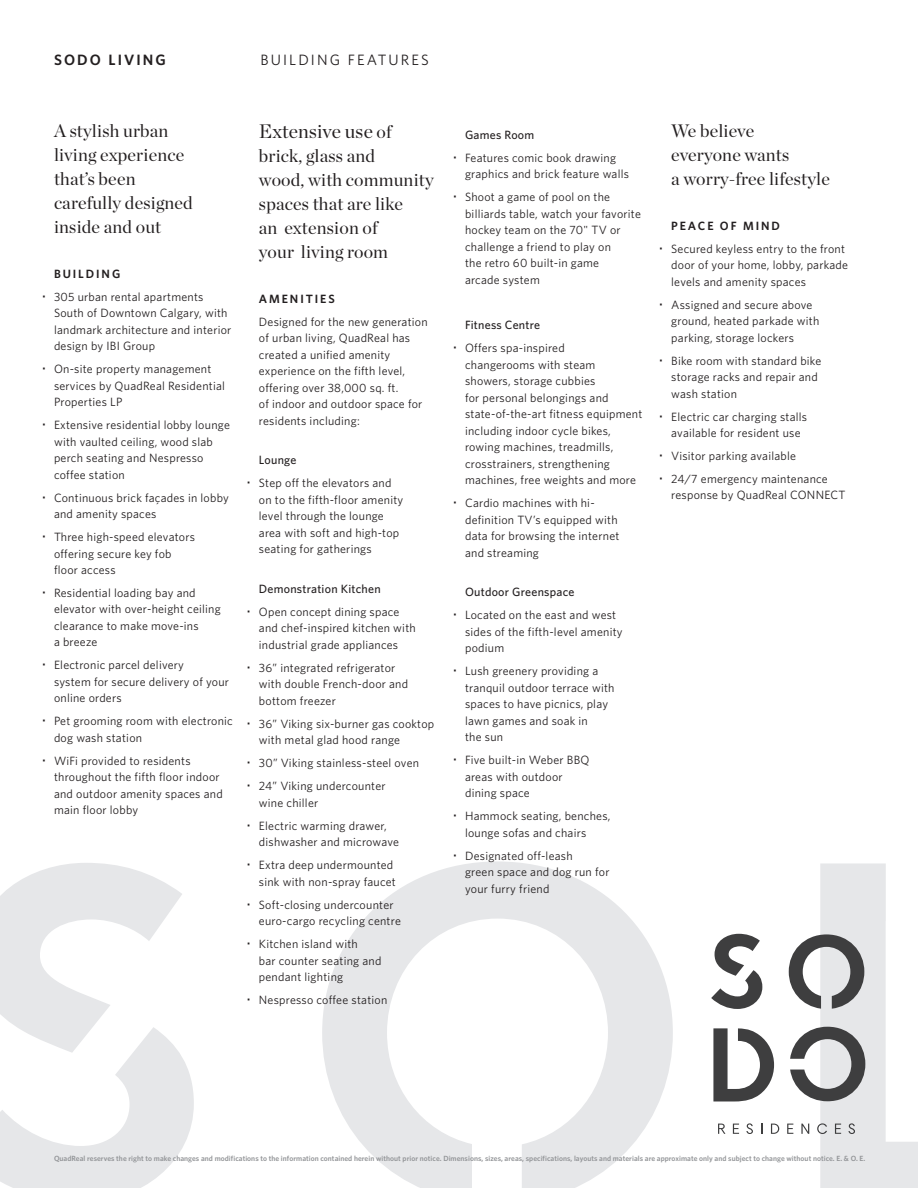
<style>
.page{position:relative;width:918px;height:1188px;background:#fff}
.page>*{position:absolute;margin:0;border:0;box-sizing:border-box;transform-origin:0 0}
.t1{font:19.5px "Chronicle Display";letter-spacing:.01em;color:#231f20}
.t2{font:18px/24px "Chronicle Display";letter-spacing:.01em;color:#231f20}
.t3{font:15px "Whitney";letter-spacing:.14em;color:#231f20}
.t4{font:600 15px "Whitney";letter-spacing:.14em;color:#231f20}
.t5{font:12px/16.5px "Whitney";letter-spacing:.02em;color:#231f20}
.t6{font:500 12px "Whitney";letter-spacing:.02em;color:#231f20}
.t7{font:600 12px "Whitney";letter-spacing:.16em;color:#231f20}
.t8{font:600 7.5px "Whitney";letter-spacing:.005em;color:#939598}
.s1{font-size:18px}
</style>
<div class="page">
<svg style="left:322px;top:861px;width:351px;height:327px"></svg>
<svg style="left:0;top:863px;width:194px;height:325px"></svg>
<svg style="left:718px;top:1124px;width:7px;height:10px"></svg>
<svg style="left:733px;top:1124px;width:6px;height:10px"></svg>
<svg style="left:746px;top:1123px;width:7px;height:11px"></svg>
<svg style="left:771px;top:1124px;width:8px;height:10px"></svg>
<svg style="left:787px;top:863px;width:131px;height:325px"></svg>
<svg style="left:713px;top:1028px;width:61px;height:73px"></svg>
<svg style="left:711px;top:934px;width:51px;height:75px"></svg>
<p class="t4" style="left:54px;top:50px;width:113px">SODO LIVING</p>
<h2 class="t2" style="left:54px;top:118px;width:140px">A stylish urban living experience that’s been carefully designed inside and out</h2>
<p class="t7" style="left:54px;top:266px;width:68px">BUILDING</p>
<p class="t5" style="left:54px;top:288px;width:179px">305 urban rental apartments<br>South of Downtown Calgary, with landmark architecture and interior design by IBI Group</p>
<p class="t5" style="left:54px;top:360px;width:173px">On-site property management services by QuadReal Residential<br>Properties LP</p>
<p class="t5" style="left:54px;top:416px;width:177px">Extensive residential lobby lounge with vaulted ceiling, wood slab perch seating and Nespresso coffee station</p>
<p class="t5" style="left:54px;top:489px;width:176px">Continuous brick façades in lobby and amenity spaces</p>
<p class="t5" style="left:54px;top:528px;width:142px">Three high-speed elevators offering secure key fob floor access</p>
<p class="t5" style="left:54px;top:584px;width:168px">Residential loading bay and elevator with over-height ceiling clearance to make move-ins<br>a breeze</p>
<p class="t5" style="left:54px;top:657px;width:177px">Electronic parcel delivery<br>system for secure delivery of your online orders</p>
<p class="t5" style="left:54px;top:713px;width:180px">Pet grooming room with electronic dog wash station</p>
<p class="t5" style="left:54px;top:752px;width:170px">WiFi provided to residents throughout the fifth floor indoor and outdoor amenity spaces and main floor lobby</p>
<p class="t3" style="left:261px;top:51px;width:170px">BUILDING FEATURES</p>
<h1 class="t1" style="left:259px;top:117px;width:134px">Extensive use <span class="s1">of</span></h1>
<h2 class="t2" style="left:259px;top:143px;width:176px">brick, glass and<br>wood, with community spaces that are like<br>an extension of<br>your living room</h2>
<p class="t7" style="left:259px;top:291px;width:77px">AMENITIES</p>
<p class="t5" style="left:259px;top:313px;width:170px">Designed for the new generation of urban living, QuadReal has created a unified amenity experience on the fifth level, offering over 38,000 sq. ft.<br>of indoor and outdoor space for residents including:</p>
<p class="t6" style="left:259px;top:453px;width:39px">Lounge</p>
<p class="t5" style="left:259px;top:475px;width:146px">Step off the elevators and on to the fifth-floor amenity level through the lounge area with soft and high-top seating for gatherings</p>
<p class="t6" style="left:259px;top:581px;width:123px">Demonstration Kitchen</p>
<p class="t5" style="left:259px;top:603px;width:158px">Open concept dining space and chef-inspired kitchen with industrial grade appliances</p>
<p class="t5" style="left:259px;top:659px;width:151px">36” integrated refrigerator with double French-door and bottom freezer</p>
<p class="t5" style="left:259px;top:715px;width:177px">36” Viking six-burner gas cooktop with metal glad hood range</p>
<p class="t5" style="left:259px;top:751px;width:162px;line-height:23px">30” Viking stainless-steel oven<br>24” Viking undercounter</p>
<p class="t5" style="left:259px;top:791px;width:129px;line-height:23px">wine chiller<br>Electric warming drawer,</p>
<p class="t5" style="left:259px;top:830px;width:142px;line-height:23px">dishwasher and microwave<br>Extra deep undermounted</p>
<p class="t5" style="left:259px;top:870px;width:139px;line-height:23px">sink with non-spray faucet<br>Soft-closing undercounter</p>
<p class="t5" style="left:259px;top:909px;width:143px;line-height:23px">euro-cargo recycling centre<br>Kitchen island with</p>
<p class="t5" style="left:259px;top:952px;width:124px">bar counter seating and pendant lighting</p>
<p class="t5" style="left:259px;top:991px;width:130px">Nespresso coffee station</p>
<p class="t6" style="left:465px;top:127px;width:71px">Games Room</p>
<p class="t5" style="left:465px;top:149px;width:165px">Features comic book drawing graphics and brick feature walls</p>
<p class="t5" style="left:465px;top:188px;width:177px">Shoot a game of pool on the billiards table, watch your favorite hockey team on the 70" TV or challenge a friend to play on<br>the retro 60 built-in game<br>arcade system</p>
<p class="t6" style="left:465px;top:318px;width:77px">Fitness Centre</p>
<p class="t5" style="left:465px;top:340px;width:179px">Offers spa-inspired<br>changerooms with steam showers, storage cubbies<br>for personal belongings and state-of-the-art fitness equipment including indoor cycle bikes, rowing machines, treadmills, crosstrainers, strengthening machines, free weights and more</p>
<p class="t5" style="left:465px;top:495px;width:156px">Cardio machines with hi&shy;definition TV’s equipped with data for browsing the internet and streaming</p>
<p class="t6" style="left:465px;top:585px;width:111px">Outdoor Greenspace</p>
<p class="t5" style="left:465px;top:607px;width:159px">Located on the east and west sides of the fifth-level amenity podium</p>
<p class="t5" style="left:465px;top:663px;width:151px">Lush greenery providing a tranquil outdoor terrace with spaces to have picnics, play lawn games and soak in<br>the sun</p>
<p class="t5" style="left:465px;top:752px;width:126px">Five built-in Weber BBQ areas with outdoor dining space</p>
<p class="t5" style="left:465px;top:808px;width:147px">Hammock seating, benches, lounge sofas and chairs</p>
<p class="t5" style="left:465px;top:847px;width:146px">Designated off-leash<br>green space and dog run for your furry friend</p>
<h2 class="t2" style="left:671px;top:118px;width:160px">We believe<br>everyone wants<br>a worry-free lifestyle</h2>
<p class="t7" style="left:671px;top:218px;width:110px">PEACE OF MIND</p>
<p class="t5" style="left:671px;top:240px;width:178px">Secured keyless entry to the front door of your home, lobby, parkade levels and amenity spaces</p>
<p class="t5" style="left:671px;top:296px;width:150px">Assigned and secure above ground, heated parkade with parking, storage lockers</p>
<p class="t5" style="left:671px;top:352px;width:152px">Bike room with standard bike storage racks and repair and wash station</p>
<p class="t5" style="left:671px;top:408px;width:137px">Electric car charging stalls available for resident use</p>
<p class="t5" style="left:671px;top:444px;width:158px;line-height:23px">Visitor parking available<br>24/7 emergency maintenance</p>
<p class="t5" style="left:671px;top:487px;width:176px">response by QuadReal CONNECT</p>
<p class="t8" style="left:54px;top:1154px;width:813px">QuadReal reserves the right to make changes and modifications to the information contained herein without prior notice. Dimensions, sizes, areas, specifications, layouts and materials are approximate only and subject to change without notice. E. &amp; O. E.</p>
</div>
